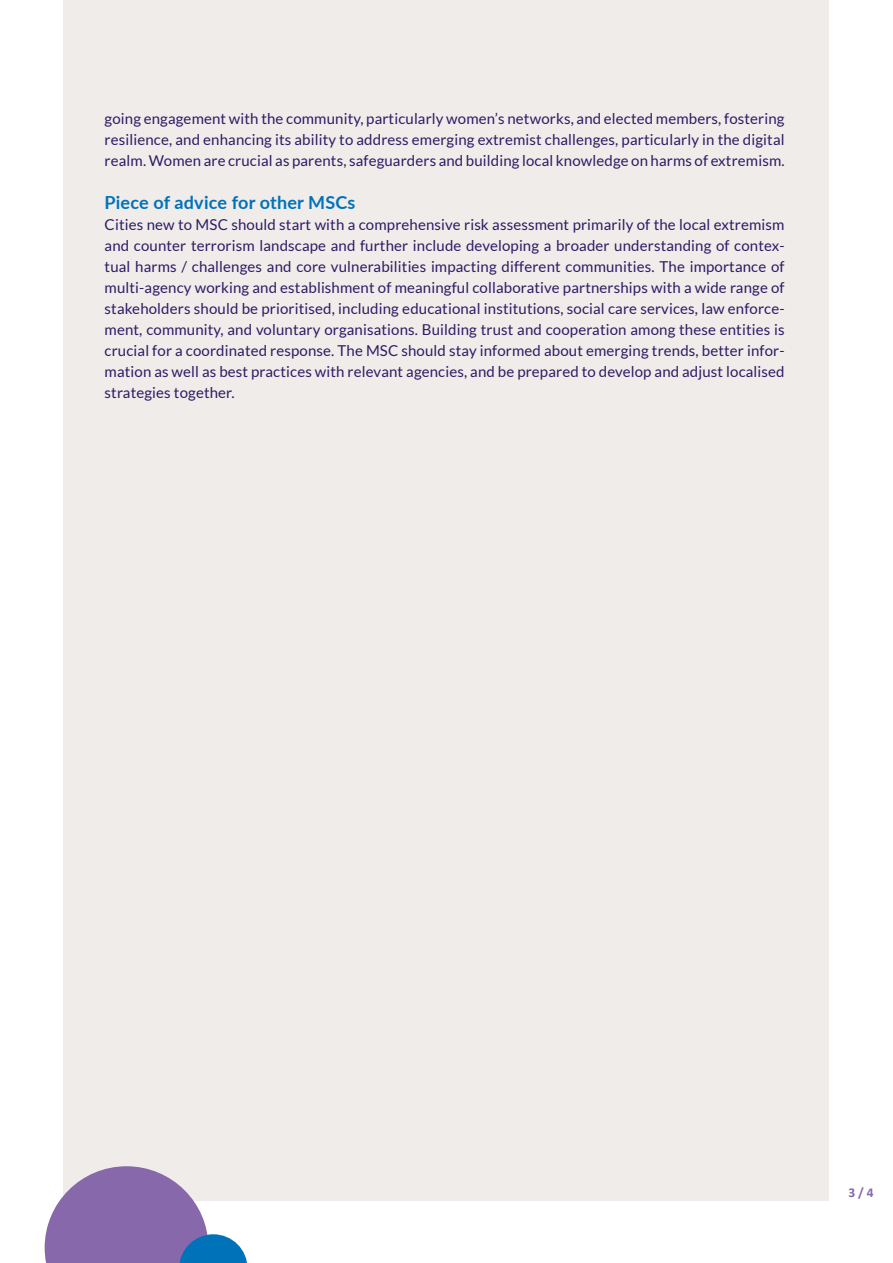
<style>
.page{position:relative;width:893px;height:1263px;background:#fff}
.page>*{position:absolute;margin:0;border:0;box-sizing:border-box;transform-origin:0 0}
.t1{font:700 18px "Lato";letter-spacing:.01em;color:#0072ba}
.t2{font:15px/21px "Lato";letter-spacing:.01em;color:#2e1b64;text-align:justify}
.t3{font:700 13.5px "Calibri";color:#8769ab}
</style>
<div class="page">
<div style="left:63px;top:0;width:766px;height:1201px;background:#f0ecea"></div>
<svg style="left:45px;top:1166px;width:202px;height:97px"></svg>
<p class="t2" style="left:105px;top:108px;width:681px">going engagement with the community, particularly women’s networks, and elected members, fostering resilience, and enhancing its ability to address emerging extremist challenges, particularly in the digital realm. Women are crucial as parents, safeguarders and building local knowledge on harms of extremism.</p>
<p class="t1" style="left:105px;top:189px;width:252px">Piece of advice for other MSCs</p>
<p class="t2" style="left:105px;top:213px;width:681px">Cities new to MSC should start with a comprehensive risk assessment primarily of the local extremism and counter terrorism landscape and further include developing a broader understanding of contex&shy;tual harms / challenges and core vulnerabilities impacting different communities. The importance of multi-agency working and establishment of meaningful collaborative partnerships with a wide range of stakeholders should be prioritised, including educational institutions, social care services, law enforce&shy;ment, community, and voluntary organisations. Building trust and cooperation among these entities is crucial for a coordinated response. The MSC should stay informed about emerging trends, better infor&shy;mation as well as best practices with relevant agencies, and be prepared to develop and adjust localised strategies together.</p>
<p class="t3" style="left:849px;top:1182px;width:26px">3/4</p>
</div>
